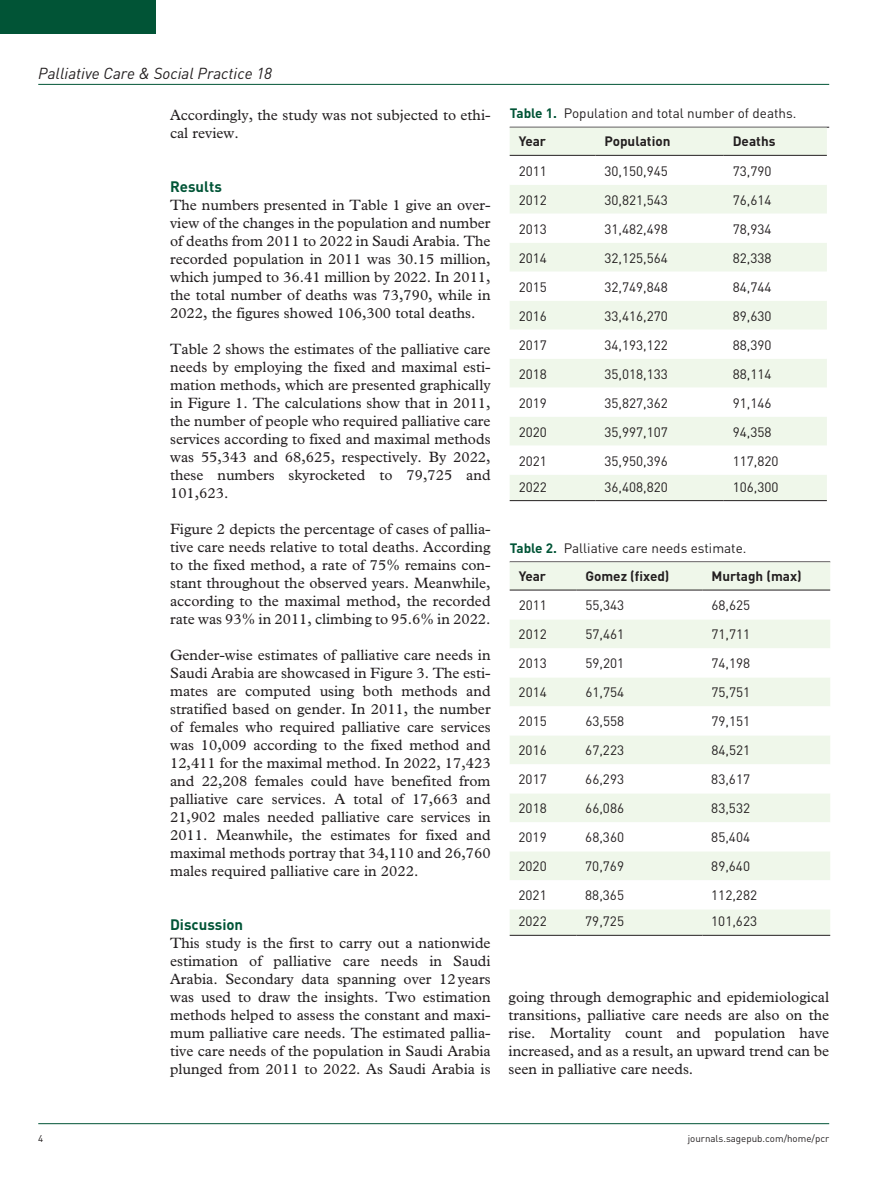
<style>
.page{position:relative;width:893px;height:1191px;background:#fff}
.page>*{position:absolute;margin:0;border:0;box-sizing:border-box;transform-origin:0 0}
.t1{font:italic 15.75px "DIN";color:#231f20}
.t2{font:15px/18px "Plantin Std";color:#231f20;text-align:justify}
.t3{font:700 15px "DIN";color:#015436}
.t4{font:13.5px/28.5px "DIN";color:#231f20}
.t5{font:700 13.5px "DIN";color:#231f20}
.t6{font:9.75px "DIN";color:#231f20}
.s1{font-weight:700;color:#015436}
.s2{font-weight:700}
</style>
<div class="page">
<hr style="left:38px;top:84px;width:791px;height:1px;background:#015436">
<hr style="left:38px;top:1123px;width:791px;height:1px;background:#015436">
<div style="left:0;top:0;width:155px;height:34px;background:#015436"></div>
<hr style="left:510px;top:127px;width:319px;height:1px;background:#231f20">
<div style="left:510px;top:128px;width:317px;height:372px;background:#eff7ea"></div>
<svg style="left:510px;top:156px;width:317px;height:318px"></svg>
<hr style="left:510px;top:155px;width:85px;height:1px;background:#231f20">
<hr style="left:595px;top:155px;width:129px;height:1px;background:#231f20">
<hr style="left:724px;top:155px;width:103px;height:1px;background:#231f20">
<hr style="left:510px;top:500px;width:85px;height:1px;background:#231f20">
<hr style="left:595px;top:500px;width:129px;height:1px;background:#231f20">
<hr style="left:724px;top:500px;width:103px;height:1px;background:#231f20">
<hr style="left:510px;top:561px;width:320px;height:1px;background:#231f20">
<div style="left:510px;top:562px;width:320px;height:373px;background:#eff7ea"></div>
<svg style="left:510px;top:590px;width:320px;height:319px"></svg>
<hr style="left:510px;top:589px;width:66px;height:1px;background:#231f20">
<hr style="left:576px;top:589px;width:126px;height:1px;background:#231f20">
<hr style="left:702px;top:589px;width:128px;height:1px;background:#231f20">
<hr style="left:510px;top:935px;width:66px;height:1px;background:#231f20">
<hr style="left:576px;top:935px;width:126px;height:1px;background:#231f20">
<hr style="left:702px;top:935px;width:128px;height:1px;background:#231f20">
<p class="t1" style="left:38px;top:63px;width:235px">Palliative Care &amp; Social Practice 18</p>
<p class="t2" style="left:170px;top:106px;width:322px">Accordingly, the study was not subjected to ethi&shy;cal review.</p>
<p class="t3" style="left:170px;top:177px;width:53px">Results</p>
<p class="t2" style="left:170px;top:196px;width:322px">The numbers presented in Table 1 give an over&shy;view of the changes in the population and number of deaths from 2011 to 2022 in Saudi Arabia. The recorded population in 2011 was 30.15 million, which jumped to 36.41 million by 2022. In 2011, the total number of deaths was 73,790, while in 2022, the figures showed 106,300 total deaths.</p>
<p class="t2" style="left:170px;top:340px;width:322px">Table 2 shows the estimates of the palliative care needs by employing the fixed and maximal esti&shy;mation methods, which are presented graphically in Figure 1. The calculations show that in 2011, the number of people who required palliative care services according to fixed and maximal methods was 55,343 and 68,625, respectively. By 2022, these numbers skyrocketed to 79,725 and 101,623.</p>
<p class="t2" style="left:170px;top:520px;width:322px">Figure 2 depicts the percentage of cases of pallia&shy;tive care needs relative to total deaths. According to the fixed method, a rate of 75% remains con&shy;stant throughout the observed years. Meanwhile, according to the maximal method, the recorded rate was 93% in 2011, climbing to 95.6% in 2022.</p>
<p class="t2" style="left:170px;top:646px;width:322px">Gender-wise estimates of palliative care needs in Saudi Arabia are showcased in Figure 3. The esti&shy;mates are computed using both methods and stratified based on gender. In 2011, the number of females who required palliative care services was 10,009 according to the fixed method and 12,411 for the maximal method. In 2022, 17,423 and 22,208 females could have benefited from palliative care services. A total of 17,663 and 21,902 males needed palliative care services in 2011. Meanwhile, the estimates for fixed and maximal methods portray that 34,110 and 26,760 males required palliative care in 2022.</p>
<p class="t3" style="left:170px;top:915px;width:75px">Discussion</p>
<p class="t2" style="left:170px;top:934px;width:322px">This study is the first to carry out a nationwide estimation of palliative care needs in Saudi Arabia. Secondary data spanning over 12years was used to draw the insights. Two estimation methods helped to assess the constant and maxi&shy;mum palliative care needs. The estimated pallia&shy;tive care needs of the population in Saudi Arabia plunged from 2011 to 2022. As Saudi Arabia is</p>
<p class="t4" style="left:519px;top:98px;width:279px;text-indent:-9px"><span class="s1">Table 1.</span> Population and total number of deaths.<br><span class="s2">Year</span></p>
<p class="t5" style="left:604px;top:133px;width:68px">Population</p>
<p class="t5" style="left:733px;top:133px;width:44px">Deaths</p>
<p class="t4" style="left:519px;top:156px;width:30px">2011</p>
<p class="t4" style="left:604px;top:156px;width:65px">30,150,945</p>
<p class="t4" style="left:733px;top:156px;width:40px">73,790</p>
<p class="t4" style="left:519px;top:185px;width:30px">2012</p>
<p class="t4" style="left:604px;top:185px;width:65px">30,821,543</p>
<p class="t4" style="left:733px;top:185px;width:40px">76,614</p>
<p class="t4" style="left:519px;top:214px;width:30px">2013</p>
<p class="t4" style="left:604px;top:214px;width:65px">31,482,498</p>
<p class="t4" style="left:733px;top:214px;width:40px">78,934</p>
<p class="t4" style="left:519px;top:243px;width:30px">2014</p>
<p class="t4" style="left:604px;top:243px;width:65px">32,125,564</p>
<p class="t4" style="left:733px;top:243px;width:40px">82,338</p>
<p class="t4" style="left:519px;top:272px;width:30px">2015</p>
<p class="t4" style="left:604px;top:272px;width:65px">32,749,848</p>
<p class="t4" style="left:733px;top:272px;width:40px">84,744</p>
<p class="t4" style="left:519px;top:301px;width:30px">2016</p>
<p class="t4" style="left:604px;top:301px;width:65px">33,416,270</p>
<p class="t4" style="left:733px;top:301px;width:40px">89,630</p>
<p class="t4" style="left:519px;top:330px;width:30px">2017</p>
<p class="t4" style="left:604px;top:330px;width:65px">34,193,122</p>
<p class="t4" style="left:733px;top:330px;width:40px">88,390</p>
<p class="t4" style="left:519px;top:359px;width:30px">2018</p>
<p class="t4" style="left:604px;top:359px;width:65px">35,018,133</p>
<p class="t4" style="left:733px;top:359px;width:40px">88,114</p>
<p class="t4" style="left:519px;top:388px;width:30px">2019</p>
<p class="t4" style="left:604px;top:388px;width:65px">35,827,362</p>
<p class="t4" style="left:733px;top:388px;width:40px">91,146</p>
<p class="t4" style="left:519px;top:417px;width:30px">2020</p>
<p class="t4" style="left:604px;top:417px;width:65px">35,997,107</p>
<p class="t4" style="left:733px;top:417px;width:40px">94,358</p>
<p class="t4" style="left:519px;top:446px;width:30px">2021</p>
<p class="t4" style="left:604px;top:446px;width:65px">35,950,396</p>
<p class="t4" style="left:733px;top:446px;width:47px">117,820</p>
<p class="t4" style="left:519px;top:472px;width:30px">2022</p>
<p class="t4" style="left:604px;top:472px;width:65px">36,408,820</p>
<p class="t4" style="left:733px;top:472px;width:47px">106,300</p>
<p class="t4" style="left:519px;top:533px;width:229px;text-indent:-9px"><span class="s1">Table 2.</span> Palliative care needs estimate.<br><span class="s2">Year</span></p>
<p class="t5" style="left:585px;top:567px;width:86px">Gomez (fixed)</p>
<p class="t5" style="left:711px;top:567px;width:92px">Murtagh (max)</p>
<p class="t4" style="left:519px;top:591px;width:30px">2011</p>
<p class="t4" style="left:585px;top:591px;width:40px">55,343</p>
<p class="t4" style="left:711px;top:591px;width:40px">68,625</p>
<p class="t4" style="left:519px;top:620px;width:30px">2012</p>
<p class="t4" style="left:585px;top:620px;width:40px">57,461</p>
<p class="t4" style="left:711px;top:620px;width:40px">71,711</p>
<p class="t4" style="left:519px;top:649px;width:30px">2013</p>
<p class="t4" style="left:585px;top:649px;width:40px">59,201</p>
<p class="t4" style="left:711px;top:649px;width:40px">74,198</p>
<p class="t4" style="left:519px;top:678px;width:30px">2014</p>
<p class="t4" style="left:585px;top:678px;width:40px">61,754</p>
<p class="t4" style="left:711px;top:678px;width:40px">75,751</p>
<p class="t4" style="left:519px;top:707px;width:30px">2015</p>
<p class="t4" style="left:585px;top:707px;width:40px">63,558</p>
<p class="t4" style="left:711px;top:707px;width:40px">79,151</p>
<p class="t4" style="left:519px;top:736px;width:30px">2016</p>
<p class="t4" style="left:585px;top:736px;width:40px">67,223</p>
<p class="t4" style="left:711px;top:736px;width:40px">84,521</p>
<p class="t4" style="left:519px;top:765px;width:30px">2017</p>
<p class="t4" style="left:585px;top:765px;width:40px">66,293</p>
<p class="t4" style="left:711px;top:765px;width:40px">83,617</p>
<p class="t4" style="left:519px;top:794px;width:30px">2018</p>
<p class="t4" style="left:585px;top:794px;width:40px">66,086</p>
<p class="t4" style="left:711px;top:794px;width:40px">83,532</p>
<p class="t4" style="left:519px;top:823px;width:30px">2019</p>
<p class="t4" style="left:585px;top:823px;width:40px">68,360</p>
<p class="t4" style="left:711px;top:823px;width:40px">85,404</p>
<p class="t4" style="left:519px;top:852px;width:30px">2020</p>
<p class="t4" style="left:585px;top:852px;width:40px">70,769</p>
<p class="t4" style="left:711px;top:852px;width:40px">89,640</p>
<p class="t4" style="left:518px;top:881px;width:30px">2021</p>
<p class="t4" style="left:585px;top:881px;width:40px">88,365</p>
<p class="t4" style="left:711px;top:881px;width:47px">112,282</p>
<p class="t4" style="left:518px;top:907px;width:30px">2022</p>
<p class="t4" style="left:585px;top:907px;width:40px">79,725</p>
<p class="t4" style="left:711px;top:907px;width:47px">101,623</p>
<p class="t2" style="left:509px;top:988px;width:322px">going through demographic and epidemiological transitions, palliative care needs are also on the rise. Mortality count and population have increased, and as a result, an upward trend can be seen in palliative care needs.</p>
<p class="t6" style="left:38px;top:1132px;width:7px">4</p>
<p class="t6" style="left:688px;top:1132px;width:143px">journals.sagepub.com/home/pcr</p>
</div>
